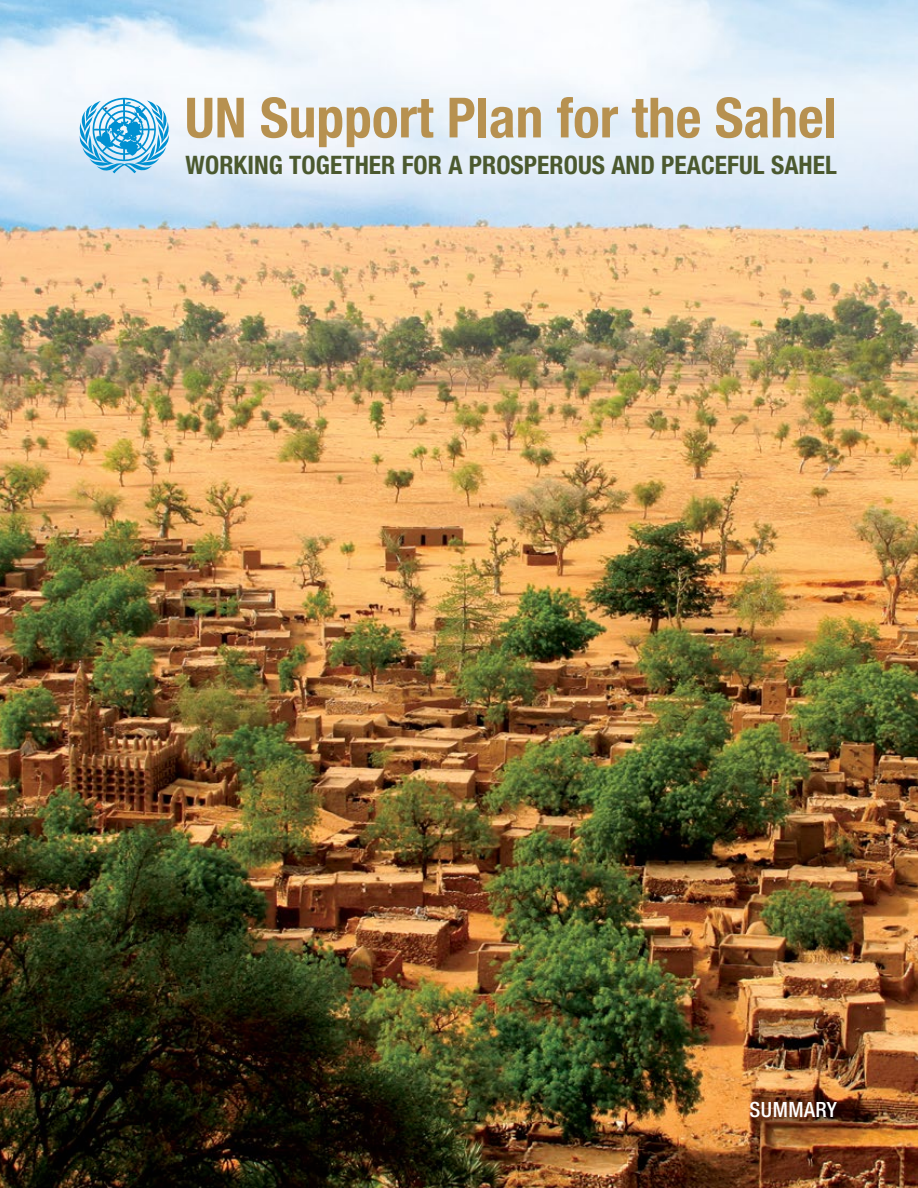
<style>
.page{position:relative;width:918px;height:1188px;background:#fff}
.page>*{position:absolute;margin:0;border:0;box-sizing:border-box;transform-origin:0 0}
.t1{font:700 condensed 55.5px "Helvetica Neue LT Std";color:#b79150}
.t2{font:700 condensed 25.5px "Helvetica Neue LT Std";letter-spacing:.005em;color:#4b592f}
.t3{font:500 condensed 21px "Helvetica Neue LT Std";letter-spacing:.025em;color:#fff}
</style>
<div class="page">
<img style="left:0;top:0;width:918px;height:1188px">
<svg style="left:79px;top:98px;width:91px;height:75px"></svg>
<h1 class="t1" style="left:185px;top:84px;width:654px">UN Support Plan for the Sahel</h1>
<p class="t2" style="left:186px;top:149px;width:653px">WORKING TOGETHER FOR A PROSPEROUS AND PEACEFUL SAHEL</p>
<p class="t3" style="left:749px;top:1098px;width:89px">SUMMARY</p>
</div>
